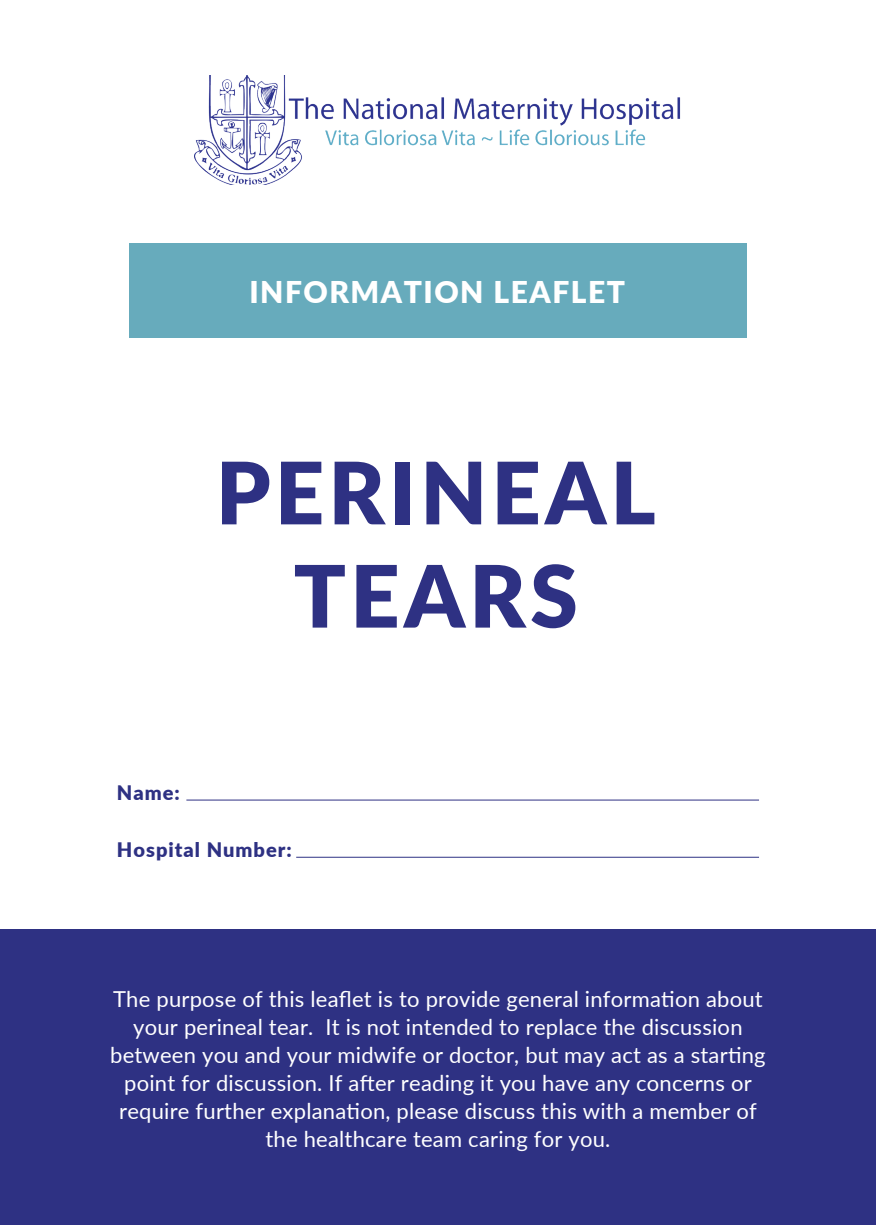
<style>
.page{position:relative;width:876px;height:1225px;background:#fff}
.page>*{position:absolute;margin:0;border:0;box-sizing:border-box;transform-origin:0 0}
.t1{font:900 86px/103.2px "Lato";letter-spacing:.05em;color:#2e3183;text-align:center}
.t2{font:900 30px "Lato";letter-spacing:.05em;color:#fff}
.t3{font:22px/28px "Lato";letter-spacing:.01em;color:#fff;text-align:center}
.t4{font:900 20px "Lato";letter-spacing:.05em;color:#2e3183}
</style>
<div class="page">
<img style="left:195px;top:75px;width:486px;height:109px">
<div style="left:129px;top:243px;width:618px;height:95px;background:#67abbc"></div>
<div style="left:0;top:929px;width:876px;height:296px;background:#2e3183"></div>
<hr style="left:186px;top:799px;width:573px;height:1px;background:#2e3183">
<hr style="left:296px;top:856px;width:463px;height:1px;background:#2e3183">
<h2 class="t2" style="left:249px;top:270px;width:377px">INFORMATION LEAFLET</h2>
<h1 class="t1" style="left:216px;top:437px;width:441px">PERINEAL<br>TEARS</h1>
<p class="t4" style="left:117px;top:777px;width:64px">Name:</p>
<p class="t4" style="left:117px;top:835px;width:176px">Hospital Number:</p>
<p class="t3" style="left:110px;top:984px;width:657px">The purpose of this leaflet is to provide general information about your perineal tear. It is not intended to replace the discussion between you and your midwife or doctor, but may act as a starting point for discussion. If after reading it you have any concerns or require further explanation, please discuss this with a member of the healthcare team caring for you.</p>
</div>
